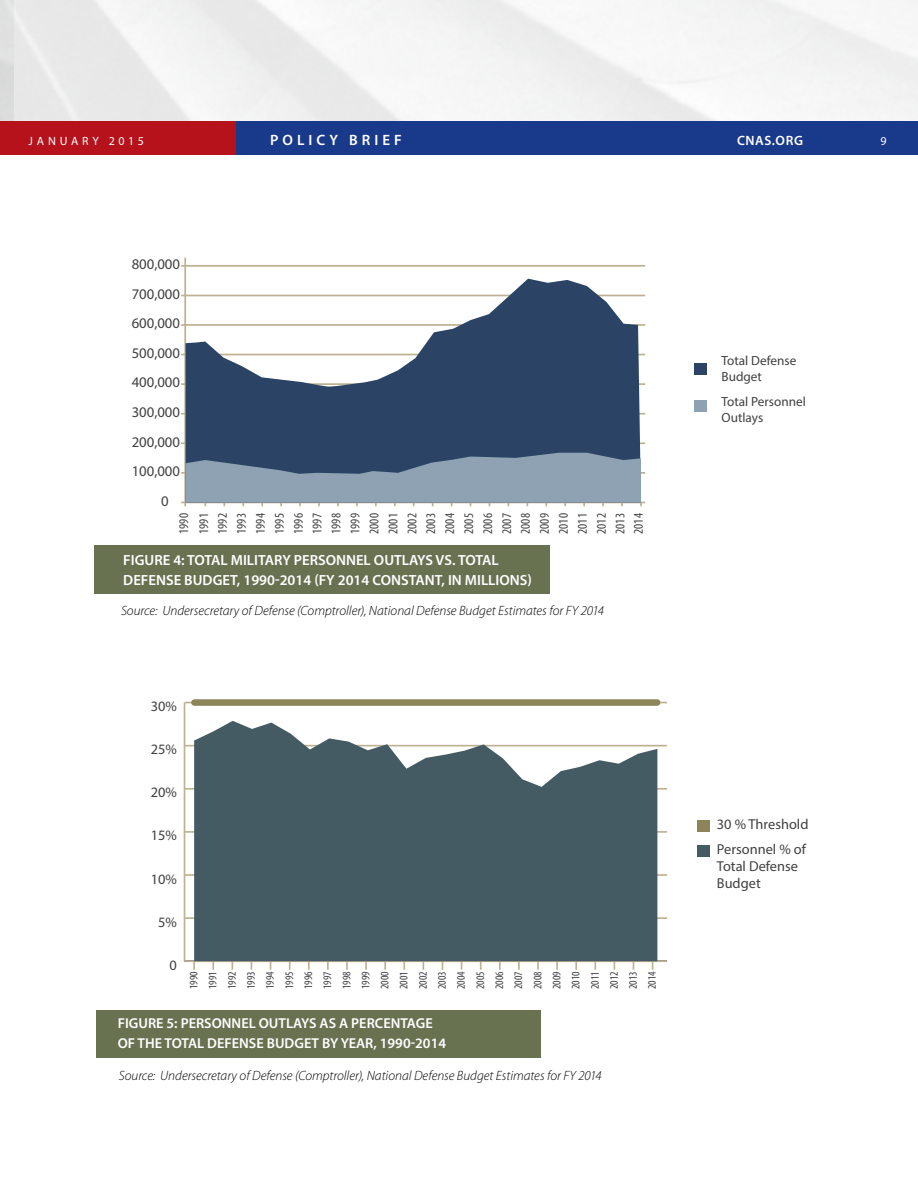
<style>
.page{position:relative;width:918px;height:1188px;background:#fff}
.page>*{position:absolute;margin:0;border:0;box-sizing:border-box;transform-origin:0 0}
.t1{font:600 15px "Myriad Pro";letter-spacing:.27em;color:#fff}
.t2{font:600 14.7px/19.6px "Myriad Pro";color:#fff}
.t3{font:14.7px "Myriad Pro";color:#414042}
.t4{font:600 14.4px/19.2px "Myriad Pro";color:#fff}
.t5{font:14.4px/24.9px "Myriad Pro";color:#414042}
.t6{font:italic 300 13.5px "Myriad Pro";color:#000}
.t7{font:600 13.5px "Myriad Pro";letter-spacing:.045em;color:#fff}
.t8{font:condensed 13.2px/18.9px "Myriad Pro";color:#414042;text-align:justify}
.t9{font:13.2px/15.9px "Myriad Pro";color:#414042}
.t10{font:12px "Myriad Pro";letter-spacing:.31em;color:#fff}
.t11{font:condensed 11.55px/19px "Myriad Pro";color:#414042;text-align:justify}
</style>
<div class="page">
<img style="left:0;top:0;width:918px;height:122px">
<div style="left:236px;top:122px;width:682px;height:33px;background:#19398a"></div>
<div style="left:0;top:122px;width:236px;height:33px;background:#b5121b"></div>
<div style="left:694px;top:400px;width:13px;height:12px;background:#8ea2b3"></div>
<div style="left:694px;top:363px;width:13px;height:12px;background:#2b4465"></div>
<hr style="left:181px;top:265px;width:464px;height:2px;background:#beb191">
<hr style="left:181px;top:295px;width:464px;height:1px;background:#beb191">
<hr style="left:181px;top:324px;width:464px;height:2px;background:#beb191">
<hr style="left:181px;top:354px;width:464px;height:1px;background:#beb191">
<hr style="left:181px;top:383px;width:464px;height:2px;background:#beb191">
<hr style="left:181px;top:413px;width:464px;height:2px;background:#beb191">
<hr style="left:181px;top:442px;width:464px;height:2px;background:#beb191">
<hr style="left:181px;top:472px;width:464px;height:2px;background:#beb191">
<hr style="left:181px;top:502px;width:464px;height:1px;background:#beb191">
<hr style="left:184px;top:258px;width:2px;height:248px;background:#beb191">
<svg style="left:186px;top:279px;width:455px;height:174px;fill:#2b4465"></svg>
<svg style="left:186px;top:453px;width:456px;height:53px;background:#8093a6"></svg>
<div style="left:94px;top:545px;width:456px;height:49px;background:#687251"></div>
<svg style="left:193px;top:962px;width:2px;height:8px"></svg>
<svg style="left:212px;top:962px;width:2px;height:8px"></svg>
<svg style="left:308px;top:962px;width:2px;height:8px"></svg>
<svg style="left:327px;top:962px;width:2px;height:8px"></svg>
<svg style="left:346px;top:962px;width:2px;height:8px"></svg>
<svg style="left:365px;top:962px;width:2px;height:8px"></svg>
<svg style="left:384px;top:962px;width:2px;height:8px"></svg>
<svg style="left:403px;top:962px;width:2px;height:8px"></svg>
<svg style="left:480px;top:962px;width:2px;height:8px"></svg>
<svg style="left:499px;top:962px;width:2px;height:8px"></svg>
<svg style="left:518px;top:962px;width:2px;height:8px"></svg>
<svg style="left:537px;top:962px;width:2px;height:8px"></svg>
<svg style="left:556px;top:962px;width:2px;height:8px"></svg>
<svg style="left:575px;top:962px;width:2px;height:8px"></svg>
<svg style="left:594px;top:962px;width:2px;height:8px"></svg>
<div style="left:96px;top:1010px;width:445px;height:48px;background:#687251"></div>
<div style="left:697px;top:821px;width:12px;height:11px;background:#8d8459"></div>
<div style="left:697px;top:846px;width:12px;height:11px;background:#455b64"></div>
<hr style="left:184px;top:703px;width:1px;height:258px;background:#beb191">
<hr style="left:184px;top:960px;width:483px;height:2px;background:#beb191">
<hr style="left:184px;top:917px;width:483px;height:2px;background:#beb191">
<hr style="left:184px;top:874px;width:483px;height:2px;background:#beb191">
<hr style="left:184px;top:831px;width:483px;height:2px;background:#beb191">
<hr style="left:184px;top:788px;width:483px;height:2px;background:#beb191">
<hr style="left:184px;top:745px;width:483px;height:1px;background:#beb191">
<hr style="left:184px;top:702px;width:483px;height:1px;background:#beb191">
<svg style="left:194px;top:721px;width:463px;height:240px;background:#5c6f76"></svg>
<div style="left:194px;top:699px;width:463px;height:7px;background:#8d8459"></div>
<p class="t10" style="left:29px;top:134px;width:117px">JANUARY 2015</p>
<p class="t1" style="left:270px;top:131px;width:133px">POLICY BRIEF</p>
<p class="t7" style="left:737px;top:132px;width:68px">CNAS.ORG</p>
<p class="t10" style="left:880px;top:134px;width:8px">9</p>
<p class="t3" style="left:132px;top:255px;width:50px">800,000</p>
<p class="t3" style="left:132px;top:285px;width:50px">700,000</p>
<p class="t3" style="left:132px;top:314px;width:50px">600,000</p>
<p class="t3" style="left:132px;top:344px;width:50px">500,000</p>
<p class="t3" style="left:132px;top:373px;width:50px">400,000</p>
<p class="t3" style="left:132px;top:403px;width:50px">300,000</p>
<p class="t3" style="left:132px;top:433px;width:50px">200,000</p>
<p class="t3" style="left:132px;top:462px;width:50px">100,000</p>
<p class="t3" style="left:161px;top:492px;width:9px">0</p>
<p class="t8" style="left:174px;top:534px;width:22px;rotate:-90deg">1990<br>1991<br>1992<br>1993<br>1994<br>1995<br>1996<br>1997<br>1998<br>1999<br>2000<br>2001<br>2002<br>2003<br>2004<br>2005<br>2006<br>2007<br>2008<br>2009<br>2010<br>2011<br>2012<br>2013<br>2014</p>
<p class="t2" style="left:123px;top:550px;width:410px">FIGURE 4: TOTAL MILITARY PERSONNEL OUTLAYS VS. TOTAL<br>DEFENSE BUDGET, 1990-2014 (FY 2014 CONSTANT, IN MILLIONS)</p>
<p class="t6" style="left:121px;top:602px;width:484px">Source: Undersecretary of Defense (Comptroller), National Defense Budget Estimates for FY 2014</p>
<p class="t5" style="left:151px;top:693px;width:28px">30%</p>
<p class="t5" style="left:151px;top:737px;width:28px">25%</p>
<p class="t5" style="left:151px;top:780px;width:28px">20%</p>
<p class="t5" style="left:151px;top:823px;width:28px">15%</p>
<p class="t5" style="left:151px;top:866px;width:28px">10%</p>
<p class="t5" style="left:158px;top:909px;width:20px">5%</p>
<p class="t5" style="left:170px;top:952px;width:9px">0</p>
<p class="t11" style="left:184px;top:989px;width:19px;rotate:-90deg">1990<br>1991<br>1992<br>1993<br>1994<br>1995<br>1996<br>1997<br>1998<br>1999<br>2000<br>2001<br>2002<br>2003<br>2004<br>2005<br>2006<br>2007<br>2008<br>2009<br>2010<br>2011<br>2012<br>2013<br>2014</p>
<p class="t4" style="left:118px;top:1014px;width:330px">FIGURE 5: PERSONNEL OUTLAYS AS A PERCENTAGE<br>OF THE TOTAL DEFENSE BUDGET BY YEAR, 1990-2014</p>
<p class="t6" style="left:119px;top:1067px;width:484px">Source: Undersecretary of Defense (Comptroller), National Defense Budget Estimates for FY 2014</p>
<p class="t9" style="left:722px;top:352px;width:76px">Total Defense<br>Budget</p>
<p class="t9" style="left:722px;top:393px;width:86px">Total Personnel<br>Outlays</p>
<p class="t5" style="left:717px;top:811px;width:93px">30 % Threshold<br>Personnel % of</p>
<p class="t5" style="left:717px;top:857px;width:83px;line-height:17.2px">Total Defense<br>Budget</p>
</div>
